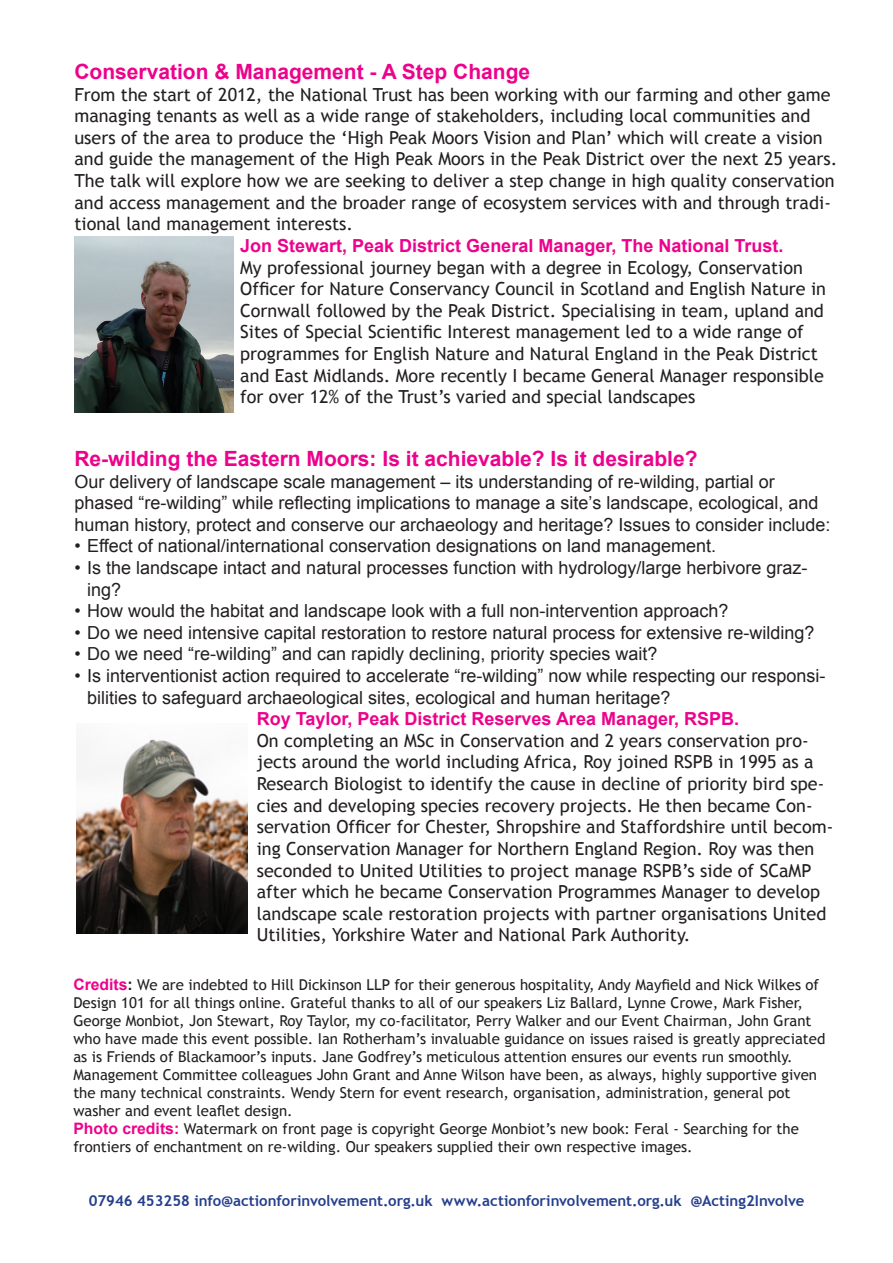
<style>
.page{position:relative;width:893px;height:1263px;background:#fff}
.page>*{position:absolute;margin:0;border:0;box-sizing:border-box;transform-origin:0 0}
.t1{font:700 21px "Arial";color:#ed028c}
.t2{font:18px/21.6px "Trebuchet MS";color:#231f20}
.t3{font:18px/21.6px "Arial";color:#231f20}
.t4{font:700 18px "Arial";color:#ed028c}
.t5{font:15px/18px "Trebuchet MS";color:#231f20}
.t6{font:700 15px "Trebuchet MS";color:#253f8e}
.s1{font-family:"Arial";font-weight:700;font-size:15.75px;color:#ed028c}
.s2{font-family:"Arial";font-weight:700;font-size:15.75px}
</style>
<div class="page">
<img style="left:74px;top:236px;width:160px;height:176px">
<img style="left:77px;top:738px;width:171px;height:195px">
<p class="t1" style="left:74px;top:58px;width:457px">Conservation &amp; Management - A Step Change</p>
<p class="t2" style="left:74px;top:84px;width:764px">From the start of 2012, the National Trust has been working with our farming and other game managing tenants as well as a wide range of stakeholders, including local communities and users of the area to produce the ‘High Peak Moors Vision and Plan’ which will create a vision and guide the management of the High Peak Moors in the Peak District over the next 25 years.<br>The talk will explore how we are seeking to deliver a step change in high quality conservation and access management and the broader range of ecosystem services with and through tradi&shy;tional land management interests.</p>
<p class="t4" style="left:240px;top:234px;width:545px">Jon Stewart, Peak District General Manager, The National Trust.</p>
<p class="t2" style="left:240px;top:257px;width:587px">My professional journey began with a degree in Ecology, Conservation Officer for Nature Conservancy Council in Scotland and English Nature in Cornwall followed by the Peak District. Specialising in team, upland and Sites of Special Scientific Interest management led to a wide range of programmes for English Nature and Natural England in the Peak District and East Midlands. More recently I became General Manager responsible for over 12% of the Trust’s varied and special landscapes</p>
<p class="t1" style="left:74px;top:445px;width:625px">Re-wilding the Eastern Moors: Is it achievable? Is it desirable?</p>
<p class="t3" style="left:74px;top:471px;width:758px">Our delivery of landscape scale management – its understanding of re-wilding, partial or phased “re-wilding” while reflecting implications to manage a site’s landscape, ecological, and human history, protect and conserve our archaeology and heritage? Issues to consider include:</p>
<p class="t3" style="left:74px;top:535px;width:643px">• Effect of national/international conservation designations on land management.</p>
<p class="t3" style="left:87px;top:557px;width:722px;text-indent:-13px">• Is the landscape intact and natural processes function with hydrology/large herbivore graz&shy;ing?</p>
<p class="t3" style="left:74px;top:600px;width:656px">• How would the habitat and landscape look with a full non-intervention approach?</p>
<p class="t3" style="left:74px;top:622px;width:742px">• Do we need intensive capital restoration to restore natural process for extensive re-wilding?</p>
<p class="t3" style="left:74px;top:643px;width:584px">• Do we need “re-wilding” and can rapidly declining, priority species wait?</p>
<p class="t3" style="left:87px;top:665px;width:740px;text-indent:-13px">• Is interventionist action required to accelerate “re-wilding” now while respecting our responsi&shy;bilities to safeguard archaeological sites, ecological and human heritage?</p>
<p class="t4" style="left:257px;top:707px;width:484px">Roy Taylor, Peak District Reserves Area Manager, RSPB.</p>
<p class="t2" style="left:257px;top:730px;width:578px">On completing an MSc in Conservation and 2 years conservation pro&shy;jects around the world including Africa, Roy joined RSPB in 1995 as a Research Biologist to identify the cause in decline of priority bird spe&shy;cies and developing species recovery projects. He then became Con&shy;servation Officer for Chester, Shropshire and Staffordshire until becom&shy;ing Conservation Manager for Northern England Region. Roy was then seconded to United Utilities to project manage RSPB’s side of SCaMP after which he became Conservation Programmes Manager to develop landscape scale restoration projects with partner organisations United Utilities, Yorkshire Water and National Park Authority.</p>
<p class="t5" style="left:73px;top:975px;width:753px"><span class="s1">Credits</span><span class="s2">:</span> We are indebted to Hill Dickinson LLP for their generous hospitality, Andy Mayfield and Nick Wilkes of Design 101 for all things online. Grateful thanks to all of our speakers Liz Ballard, Lynne Crowe, Mark Fisher, George Monbiot, Jon Stewart, Roy Taylor, my co-facilitator, Perry Walker and our Event Chairman, John Grant who have made this event possible. Ian Rotherham’s invaluable guidance on issues raised is greatly appreciated as is Friends of Blackamoor’s inputs. Jane Godfrey’s meticulous attention ensures our events run smoothly.</p>
<p class="t5" style="left:73px;top:1065px;width:745px">Management Committee colleagues John Grant and Anne Wilson have been, as always, highly supportive given the many technical constraints. Wendy Stern for event research, organisation, administration, general pot washer and event leaflet design.</p>
<p class="t5" style="left:73px;top:1120px;width:727px"><span class="s1">Photo credits:</span> Watermark on front page is copyright George Monbiot’s new book: Feral - Searching for the frontiers of enchantment on re-wilding. Our speakers supplied their own respective images.</p>
<p class="t6" style="left:89px;top:1191px;width:717px">07946 453258 info@actionforinvolvement.org.uk www.actionforinvolvement.org.uk @Acting2Involve</p>
</div>
